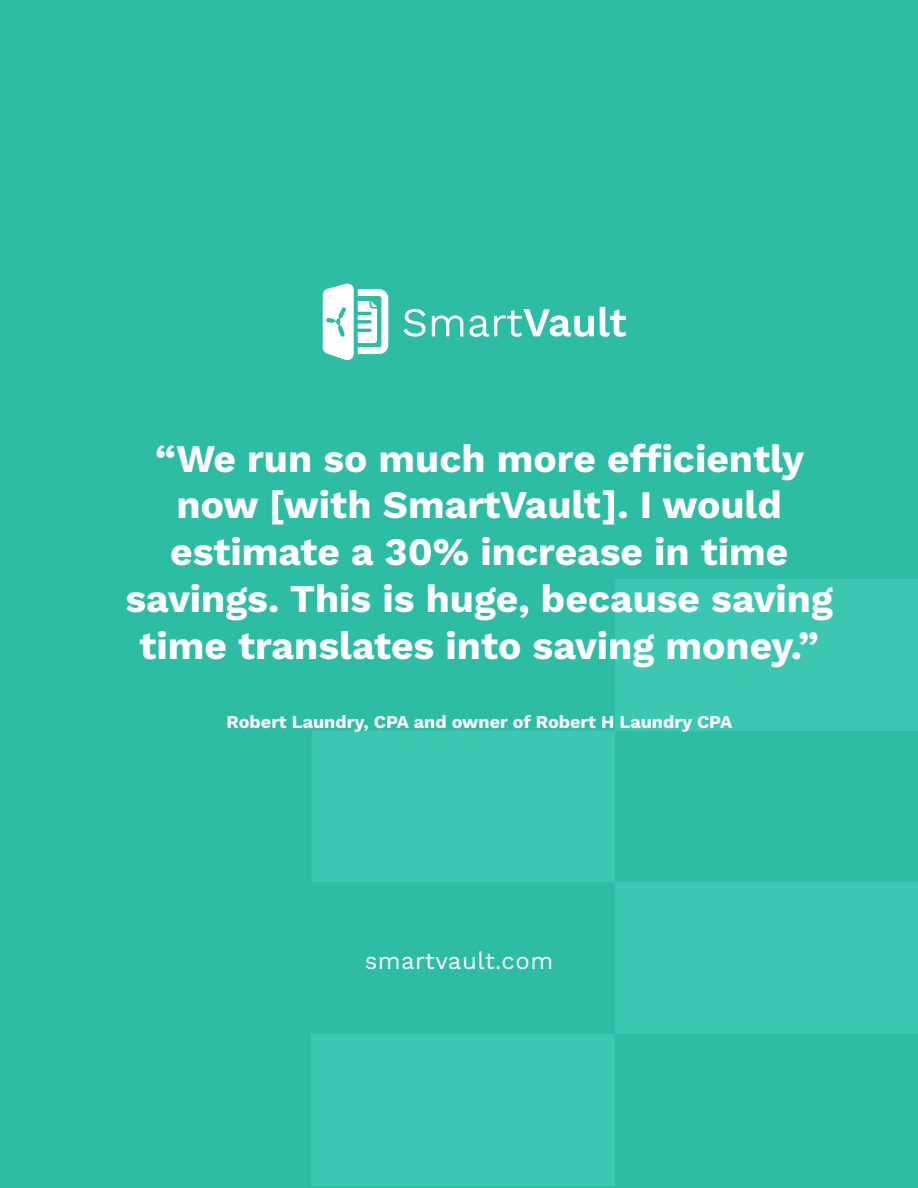
<style>
.page{position:relative;width:918px;height:1188px;background:#2dbca4}
.page>*{position:absolute;margin:0;border:0;box-sizing:border-box;transform-origin:0 0}
.t1{font:700 39px/46.8px "Work Sans";color:#fff;text-align:center}
.Website{font:24px "Work Sans";letter-spacing:.02em;color:#fff}
.t2{font:700 18px "Work Sans";color:#fff}
</style>
<div class="page">
<div style="left:312px;top:731px;width:303px;height:151px;background:#3cc7b2"></div>
<div style="left:312px;top:1034px;width:303px;height:151px;background:#3cc7b2"></div>
<div style="left:615px;top:579px;width:303px;height:152px;background:#3cc7b2"></div>
<div style="left:615px;top:882px;width:303px;height:152px;background:#3cc7b2"></div>
<svg style="left:403px;top:308px;width:60px;height:29px"></svg>
<svg style="left:469px;top:306px;width:158px;height:31px"></svg>
<svg style="left:322px;top:283px;width:66px;height:77px"></svg>
<p class="t1" style="left:126px;top:433px;width:709px">“We run so much more efficiently now [with SmartVault]. I would estimate a 30% increase in time savings. This is huge, because saving time translates into saving money.”</p>
<p class="t2" style="left:227px;top:708px;width:507px">Robert Laundry, CPA and owner of Robert H Laundry CPA</p>
<p class="Website" style="left:365px;top:942px;width:190px">smartvault.com</p>
</div>
